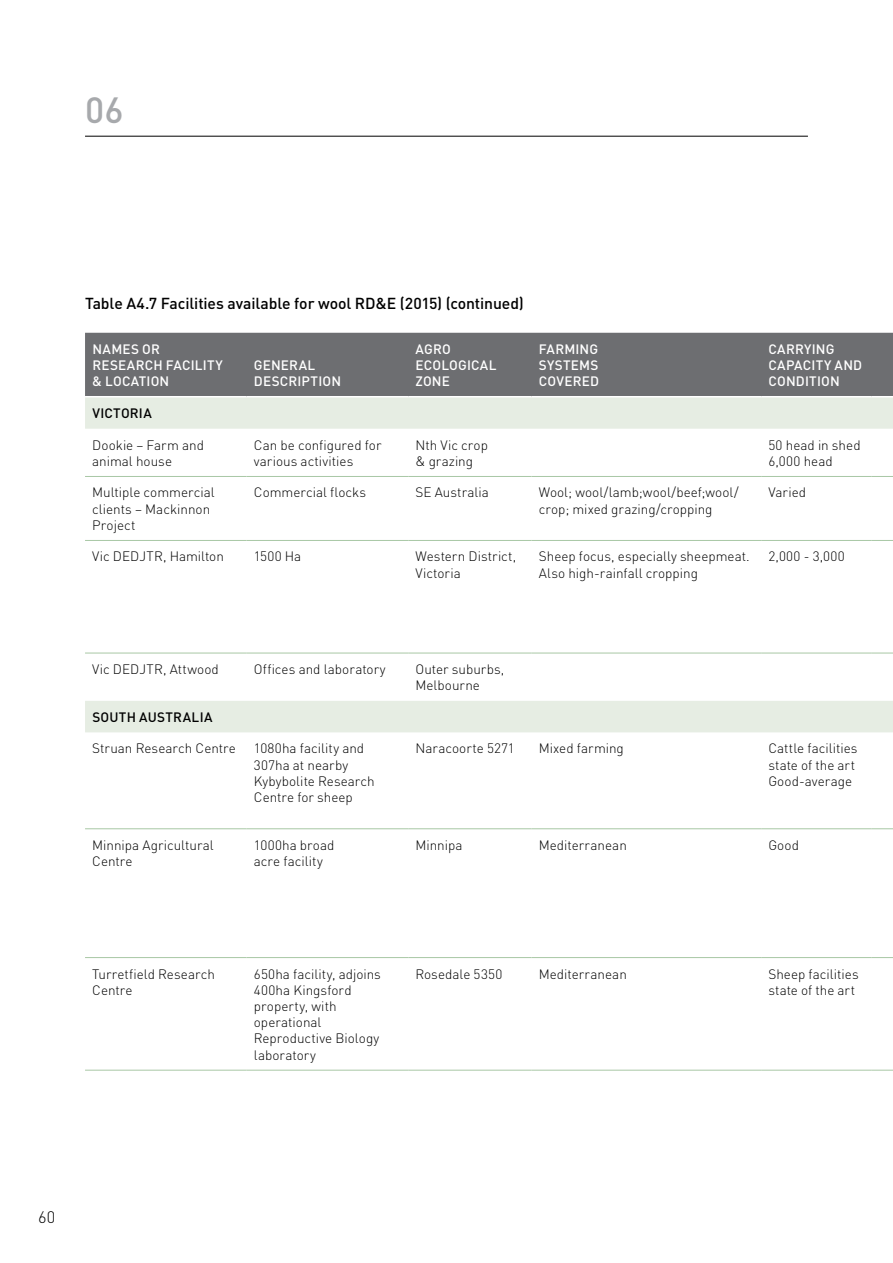
<style>
.page{position:relative;width:893px;height:1263px;background:#fff}
.page>*{position:absolute;margin:0;border:0;box-sizing:border-box;transform-origin:0 0}
.t1{font:500 36px "DINOT";color:#a7a9ac}
.t2{font:300 16.5px "DINOT";color:#000}
.t3{font:500 15.75px "DINOT";letter-spacing:-.005em;color:#000}
.t4{font:300 13.5px/16.2px "DINOT";color:#000}
.t5{font:500 13.5px/16.2px "DINOT";letter-spacing:.015em;color:#fff}
.t6{font:500 13.5px "DINOT";letter-spacing:.02em;color:#000}
</style>
<div class="page">
<hr style="left:85px;top:136px;width:723px;height:1px;background:#000">
<div style="left:85px;top:333px;width:808px;height:63px;background:#6d6e71"></div>
<svg style="left:85px;top:397px;width:808px;height:335px"></svg>
<hr style="left:85px;top:476px;width:162px;height:1px;background:#a8c7a5">
<hr style="left:247px;top:476px;width:161px;height:1px;background:#a8c7a5">
<hr style="left:408px;top:476px;width:124px;height:1px;background:#a8c7a5">
<hr style="left:532px;top:476px;width:229px;height:1px;background:#a8c7a5">
<hr style="left:761px;top:476px;width:111px;height:1px;background:#a8c7a5">
<svg style="left:872px;top:476px;width:21px;height:1px"></svg>
<hr style="left:85px;top:540px;width:162px;height:1px;background:#a8c7a5">
<hr style="left:247px;top:540px;width:161px;height:1px;background:#a8c7a5">
<hr style="left:408px;top:540px;width:124px;height:1px;background:#a8c7a5">
<hr style="left:532px;top:540px;width:229px;height:1px;background:#a8c7a5">
<hr style="left:761px;top:540px;width:111px;height:1px;background:#a8c7a5">
<svg style="left:872px;top:540px;width:21px;height:1px"></svg>
<hr style="left:85px;top:653px;width:162px;height:1px;background:#a8c7a5">
<hr style="left:247px;top:653px;width:161px;height:1px;background:#a8c7a5">
<hr style="left:408px;top:653px;width:124px;height:1px;background:#a8c7a5">
<hr style="left:532px;top:653px;width:229px;height:1px;background:#a8c7a5">
<hr style="left:761px;top:653px;width:111px;height:1px;background:#a8c7a5">
<svg style="left:872px;top:653px;width:21px;height:1px"></svg>
<hr style="left:85px;top:828px;width:162px;height:1px;background:#a8c7a5">
<hr style="left:247px;top:828px;width:161px;height:1px;background:#a8c7a5">
<hr style="left:408px;top:828px;width:124px;height:1px;background:#a8c7a5">
<hr style="left:532px;top:828px;width:229px;height:1px;background:#a8c7a5">
<hr style="left:761px;top:828px;width:111px;height:1px;background:#a8c7a5">
<svg style="left:872px;top:828px;width:21px;height:1px"></svg>
<hr style="left:85px;top:957px;width:162px;height:1px;background:#a8c7a5">
<hr style="left:247px;top:957px;width:161px;height:1px;background:#a8c7a5">
<hr style="left:408px;top:957px;width:124px;height:1px;background:#a8c7a5">
<hr style="left:532px;top:957px;width:229px;height:1px;background:#a8c7a5">
<hr style="left:761px;top:957px;width:111px;height:1px;background:#a8c7a5">
<svg style="left:872px;top:957px;width:21px;height:1px"></svg>
<hr style="left:85px;top:1070px;width:162px;height:1px;background:#a8c7a5">
<hr style="left:247px;top:1070px;width:161px;height:1px;background:#a8c7a5">
<hr style="left:408px;top:1070px;width:124px;height:1px;background:#a8c7a5">
<hr style="left:532px;top:1070px;width:229px;height:1px;background:#a8c7a5">
<hr style="left:761px;top:1070px;width:111px;height:1px;background:#a8c7a5">
<svg style="left:872px;top:1070px;width:21px;height:1px"></svg>
<h1 class="t1" style="left:85px;top:87px;width:40px">06</h1>
<p class="t3" style="left:85px;top:293px;width:440px">Table A4.7 Facilities available for wool RD&amp;E (2015) (continued)</p>
<p class="t5" style="left:92px;top:340px;width:132px">NAMES OR<br>RESEARCH FACILITY &amp; LOCATION</p>
<p class="t5" style="left:254px;top:357px;width:89px">GENERAL<br>DESCRIPTION</p>
<p class="t5" style="left:415px;top:340px;width:83px">AGRO<br>ECOLOGICAL<br>ZONE</p>
<p class="t5" style="left:539px;top:340px;width:62px;text-align:justify">FARMING SYSTEMS COVERED</p>
<p class="t5" style="left:768px;top:340px;width:95px">CARRYING<br>CAPACITY AND<br>CONDITION</p>
<p class="t6" style="left:92px;top:405px;width:61px">VICTORIA</p>
<p class="t4" style="left:92px;top:436px;width:113px">Dookie – Farm and animal house</p>
<p class="t4" style="left:254px;top:436px;width:129px">Can be configured for various activities</p>
<p class="t4" style="left:415px;top:436px;width:74px">Nth Vic crop &amp; grazing</p>
<p class="t4" style="left:768px;top:436px;width:94px">50 head in shed<br>6,000 head</p>
<p class="t4" style="left:92px;top:484px;width:124px">Multiple commercial clients – Mackinnon<br>Project</p>
<p class="t4" style="left:254px;top:484px;width:114px">Commercial flocks</p>
<p class="t4" style="left:415px;top:484px;width:75px">SE Australia</p>
<p class="t4" style="left:539px;top:484px;width:201px">Wool; wool/lamb;wool/beef;wool/ crop; mixed grazing/cropping</p>
<p class="t4" style="left:768px;top:484px;width:39px">Varied</p>
<p class="t4" style="left:92px;top:548px;width:133px">Vic DEDJTR, Hamilton</p>
<p class="t4" style="left:254px;top:548px;width:49px">1500 Ha</p>
<p class="t4" style="left:415px;top:548px;width:102px">Western District,<br>Victoria</p>
<p class="t4" style="left:539px;top:548px;width:212px">Sheep focus, especially sheepmeat.<br>Also high-rainfall cropping</p>
<p class="t4" style="left:768px;top:548px;width:78px">2,000 - 3,000</p>
<p class="t4" style="left:92px;top:661px;width:128px">Vic DEDJTR, Attwood</p>
<p class="t4" style="left:254px;top:661px;width:133px">Offices and laboratory</p>
<p class="t4" style="left:415px;top:661px;width:90px">Outer suburbs,<br>Melbourne</p>
<p class="t6" style="left:92px;top:708px;width:122px">SOUTH AUSTRALIA</p>
<p class="t4" style="left:92px;top:740px;width:145px">Struan Research Centre</p>
<p class="t4" style="left:254px;top:740px;width:122px">1080ha facility and<br>307ha at nearby<br>Kybybolite Research<br>Centre for sheep</p>
<p class="t4" style="left:415px;top:740px;width:101px">Naracoorte 5271</p>
<p class="t4" style="left:539px;top:740px;width:87px">Mixed farming</p>
<p class="t4" style="left:768px;top:740px;width:91px">Cattle facilities state of the art<br>Good-average</p>
<p class="t4" style="left:92px;top:837px;width:123px">Minnipa Agricultural<br>Centre</p>
<p class="t4" style="left:254px;top:837px;width:82px">1000ha broad acre facility</p>
<p class="t4" style="left:415px;top:837px;width:49px">Minnipa</p>
<p class="t4" style="left:539px;top:837px;width:90px">Mediterranean</p>
<p class="t4" style="left:768px;top:837px;width:32px">Good</p>
<p class="t4" style="left:92px;top:965px;width:124px">Turretfield Research<br>Centre</p>
<p class="t4" style="left:254px;top:965px;width:129px">650ha facility, adjoins<br>400ha Kingsford property, with operational<br>Reproductive Biology laboratory</p>
<p class="t4" style="left:415px;top:965px;width:88px">Rosedale 5350</p>
<p class="t4" style="left:539px;top:965px;width:90px">Mediterranean</p>
<p class="t4" style="left:768px;top:965px;width:92px">Sheep facilities state of the art</p>
<p class="t2" style="left:38px;top:1207px;width:18px">60</p>
</div>
